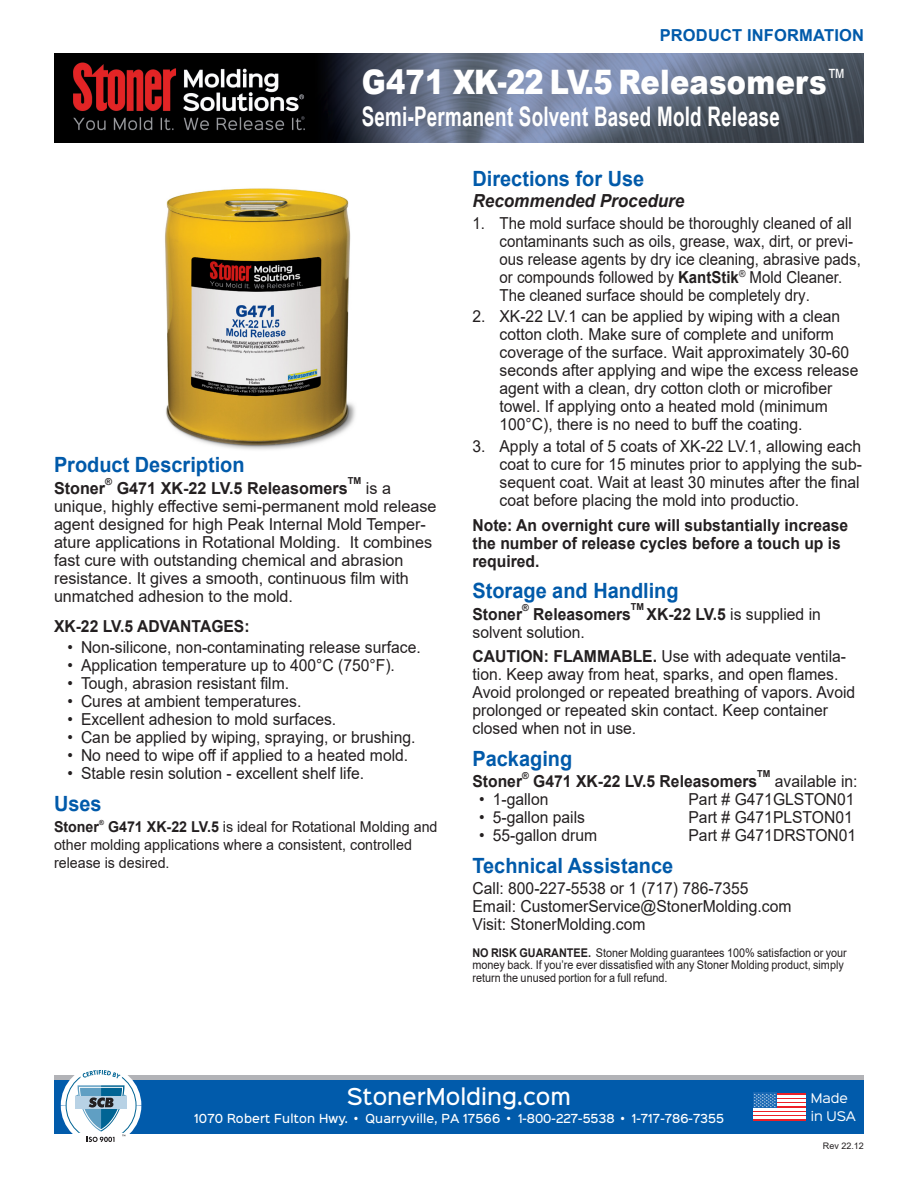
<style>
.page{position:relative;width:918px;height:1188px;background:#fff}
.page>*{position:absolute;margin:0;border:0;box-sizing:border-box;transform-origin:0 0}
.t1{font:900 33.75px "Arial";letter-spacing:.01em;color:#fff;scale:.85 1}
.t2{font:700 27px "Arial Narrow";letter-spacing:.01em;color:#fff;scale:.85 1}
.blue_header{font:700 21px "Arial";color:#015aaa;scale:.95 1}
.t3{font:500 21px "Sinkin Sans 500";color:#fff;scale:.95 1}
.t4{font:italic 700 18px "Arial";color:#231f20;scale:.95 1}
.body{font:16.5px/18px "Arial";color:#231f20;scale:.95 1}
.body-2{font:16.5px/18px "Arial";color:#231f20}
.body-3{font:16.5px/18px "Arial";color:#231f20;scale:.91 1}
.body-4{font:700 16.5px/18px "Arial";color:#231f20;scale:.95 1}
.body-5{font:700 16.5px "Arial";color:#231f20}
.t5{font:700 16.5px "Arial";letter-spacing:.01em;color:#015aaa}
.body-6{font:15px/18px "Arial";color:#231f20;scale:.95 1}
.body-7{font:700 15px "Arial";color:#231f20;scale:.95 1}
.t6{font:12px/12.8px "Arial";color:#231f20;scale:.9 1}
.t7{font:12px "Sinkin Sans 400";color:#fff}
.t8{font:500 11.25px "Sinkin Sans 500";letter-spacing:.02em;color:#fff;scale:.95 1}
.body-8{font:700 9.6px "Arial";color:#231f20;scale:.95 1}
.body-9{font:700 9.6px "Arial";color:#231f20}
.t9{font:9px "Arial";color:#231f20}
.body-10{font:700 7.05px "Arial";color:#231f20;scale:.95 1}
.s1{font-weight:700}
</style>
<div class="page">
<img style="left:54px;top:54px;width:810px;height:88px">
<img style="left:165px;top:188px;width:191px;height:262px">
<svg style="left:54px;top:1076px;width:810px;height:5px;fill:#b2b3b7"></svg>
<div style="left:54px;top:1081px;width:810px;height:53px;background:#015bab"></div>
<svg style="left:753px;top:1093px;width:53px;height:28px"></svg>
<hr style="left:753px;top:1095px;width:53px;height:2px;background:#fff">
<hr style="left:753px;top:1099px;width:53px;height:3px;background:#fff">
<hr style="left:753px;top:1104px;width:53px;height:2px;background:#fff">
<hr style="left:753px;top:1108px;width:53px;height:2px;background:#fff">
<hr style="left:753px;top:1112px;width:53px;height:2px;background:#fff">
<hr style="left:753px;top:1117px;width:53px;height:2px;background:#fff">
<svg style="left:753px;top:1093px;width:23px;height:15px"></svg>
<svg style="left:754px;top:1094px;width:22px;height:13px"></svg>
<svg style="left:61px;top:1070px;width:80px;height:72px"></svg>
<p class="t5" style="left:660px;top:24px;width:206px">PRODUCT INFORMATION</p>
<p class="t1" style="left:362px;top:57px;width:571px">G471 XK-22 LV.5 Releasomers<sup>™</sup></p>
<p class="t2" style="left:362px;top:96px;width:493px">Semi-Permanent Solvent Based Mold Release</p>
<p class="blue_header" style="left:54px;top:450px;width:202px">Product Description</p>
<p class="body-5" style="left:54px;top:476px;width:53px">Stoner</p>
<p class="body-9" style="left:105px;top:475px;width:8px">®</p>
<p class="body-5" style="left:117px;top:476px;width:232px">G471 XK-22 LV.5 Releasomers</p>
<p class="body-9" style="left:348px;top:474px;width:15px">TM</p>
<p class="body-2" style="left:54px;top:479px;width:384px;text-indent:312px">is a unique, highly effective semi-permanent mold release agent designed for high Peak Internal Mold Temper&shy;ature applications in Rotational Molding. It combines fast cure with outstanding chemical and abrasion resistance. It gives a smooth, continuous film with unmatched adhesion to the mold.</p>
<p class="body-4" style="left:54px;top:617px;width:207px">XK-22 LV.5 ADVANTAGES:</p>
<p class="body" style="left:68px;top:638px;width:373px">• Non-silicone, non-contaminating release surface.</p>
<p class="body" style="left:68px;top:656px;width:346px">• Application temperature up to 400°C (750°F).</p>
<p class="body" style="left:68px;top:674px;width:235px">• Tough, abrasion resistant film.</p>
<p class="body" style="left:68px;top:692px;width:248px">• Cures at ambient temperatures.</p>
<p class="body" style="left:68px;top:710px;width:284px">• Excellent adhesion to mold surfaces.</p>
<p class="body" style="left:68px;top:728px;width:368px">• Can be applied by wiping, spraying, or brushing.</p>
<p class="body" style="left:68px;top:746px;width:360px">• No need to wipe off if applied to a heated mold.</p>
<p class="body" style="left:68px;top:764px;width:314px">• Stable resin solution - excellent shelf life.</p>
<p class="blue_header" style="left:54px;top:789px;width:52px">Uses</p>
<p class="body-7" style="left:54px;top:816px;width:49px">Stoner</p>
<p class="body-10" style="left:99px;top:818px;width:7px">®</p>
<p class="body-6" style="left:54px;top:818px;width:405px;text-indent:54px"><span class="s1">G471 XK-22 LV.5</span> is ideal for Rotational Molding and other molding applications where a consistent, controlled release is desired.</p>
<p class="blue_header" style="left:472px;top:164px;width:182px">Directions for Use</p>
<p class="t4" style="left:472px;top:189px;width:225px">Recommended Procedure</p>
<p class="body-3" style="left:500px;top:214px;width:399px;text-indent:-27px">1. The mold surface should be thoroughly cleaned of all contaminants such as oils, grease, wax, dirt, or previ&shy;ous release agents by dry ice cleaning, abrasive pads, or compounds followed by <span class="s1">KantStik</span><sup>®</sup> Mold Cleaner.<br>The cleaned surface should be completely dry.</p>
<p class="body" style="left:500px;top:308px;width:379px;text-indent:-27px">2. XK-22 LV.1 can be applied by wiping with a clean cotton cloth. Make sure of complete and uniform coverage of the surface. Wait approximately 30-60 seconds after applying and wipe the excess release agent with a clean, dry cotton cloth or microfiber towel. If applying onto a heated mold (minimum 100°C), there is no need to buff the coating.</p>
<p class="body" style="left:500px;top:437px;width:383px;text-indent:-27px">3. Apply a total of 5 coats of XK-22 LV.1, allowing each coat to cure for 15 minutes prior to applying the sub&shy;sequent coat. Wait at least 30 minutes after the final coat before placing the mold into productio.</p>
<p class="body-4" style="left:472px;top:516px;width:397px">Note: An overnight cure will substantially increase the number of release cycles before a touch up is required.</p>
<p class="blue_header" style="left:472px;top:576px;width:219px">Storage and Handling</p>
<p class="body-4" style="left:472px;top:605px;width:54px">Stoner</p>
<p class="body-8" style="left:522px;top:601px;width:9px">®</p>
<p class="body-8" style="left:631px;top:600px;width:15px">TM</p>
<p class="body" style="left:647px;top:605px;width:185px"><span class="s1">XK-22 LV.5</span> is supplied in</p>
<p class="body-4" style="left:533px;top:605px;width:104px">Releasomers</p>
<p class="body" style="left:472px;top:623px;width:120px">solvent solution.</p>
<p class="body" style="left:472px;top:648px;width:404px"><span class="s1">CAUTION: FLAMMABLE.</span> Use with adequate ventila&shy;tion. Keep away from heat, sparks, and open flames.<br>Avoid prolonged or repeated breathing of vapors. Avoid prolonged or repeated skin contact. Keep container closed when not in use.</p>
<p class="blue_header" style="left:472px;top:744px;width:107px">Packaging</p>
<p class="body-4" style="left:472px;top:773px;width:54px">Stoner</p>
<p class="body-8" style="left:522px;top:769px;width:9px">®</p>
<p class="body-4" style="left:533px;top:773px;width:237px">G471 XK-22 LV.5 Releasomers</p>
<p class="body-8" style="left:757px;top:767px;width:15px">TM</p>
<p class="body" style="left:775px;top:773px;width:89px">available in:</p>
<p class="body" style="left:479px;top:791px;width:74px">• 1-gallon</p>
<p class="body" style="left:688px;top:791px;width:176px">Part # G471GLSTON01</p>
<p class="body" style="left:479px;top:809px;width:113px">• 5-gallon pails</p>
<p class="body" style="left:688px;top:809px;width:175px">Part # G471PLSTON01</p>
<p class="body" style="left:479px;top:827px;width:126px">• 55-gallon drum</p>
<p class="body" style="left:688px;top:827px;width:178px">Part # G471DRSTON01</p>
<p class="blue_header" style="left:472px;top:851px;width:213px">Technical Assistance</p>
<p class="body" style="left:472px;top:880px;width:337px">Call: 800-227-5538 or 1 (717) 786-7355<br>Email: CustomerService@StonerMolding.com<br>Visit: StonerMolding.com</p>
<p class="t6" style="left:472px;top:946px;width:417px"><span class="s1">NO RISK GUARANTEE.</span> Stoner Molding guarantees 100% satisfaction or your money back. If you’re ever dissatisfied with any Stoner Molding product, simply return the unused portion for a full refund.</p>
<p class="t3" style="left:347px;top:1078px;width:237px">StonerMolding.com</p>
<p class="t8" style="left:194px;top:1109px;width:559px">1070 Robert Fulton Hwy. • Quarryville, PA 17566 • 1-800-227-5538 • 1-717-786-7355</p>
<p class="t7" style="left:811px;top:1088px;width:39px">Made</p>
<p class="t7" style="left:811px;top:1106px;width:47px">in USA</p>
<p class="t9" style="left:823px;top:1140px;width:43px">Rev 22.12</p>
</div>
